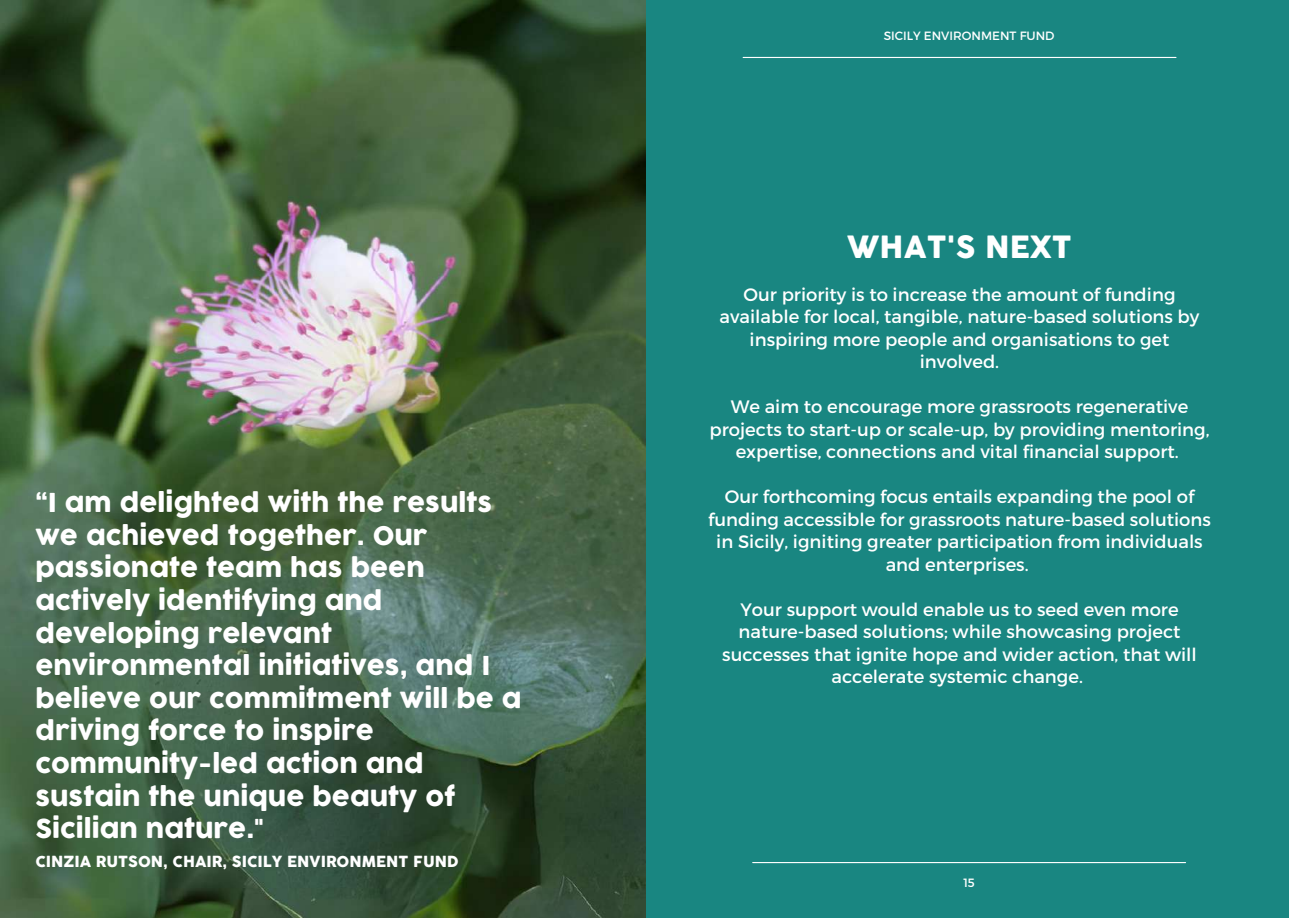
<style>
.page{position:relative;width:1289px;height:918px;background:#fff}
.page>*{position:absolute;margin:0;border:0;box-sizing:border-box;transform-origin:0 0}
.t1{font:30px "COCOGOOSE";color:#fff}
.t2{font:25.5px/32.7px "COCOGOOSE";color:#fff}
.t3{font:18px/22.5px "Montserrat";color:#fff;text-align:center}
.t4{font:15px "COCOGOOSE";color:#fff}
.t5{font:12px "Montserrat";color:#fff}
</style>
<div class="page">
<div style="left:0;top:0;width:1288px;height:918px;background:#198681"></div>
<img style="left:0;top:0;width:645px;height:918px">
<hr style="left:752px;top:862px;width:433px;height:1px;background:#fff">
<hr style="left:743px;top:57px;width:432px;height:1px;background:#fff">
<p class="t2" style="left:35px;top:487px;width:487px">“I am delighted with the results we achieved together. Our passionate team has been actively identifying and developing relevant environmental initiatives, and I believe our commitment will be a driving force to inspire community-led action and sustain the unique beauty of<br>Sicilian nature."</p>
<p class="t4" style="left:35px;top:851px;width:425px">CINZIA RUTSON, CHAIR, SICILY ENVIRONMENT FUND</p>
<p class="t5" style="left:883px;top:28px;width:172px">SICILY ENVIRONMENT FUND</p>
<h1 class="t1" style="left:847px;top:227px;width:226px">WHAT'S NEXT</h1>
<p class="t3" style="left:719px;top:282px;width:481px">Our priority is to increase the amount of funding available for local, tangible, nature-based solutions by inspiring more people and organisations to get involved.</p>
<p class="t3" style="left:709px;top:394px;width:501px">We aim to encourage more grassroots regenerative projects to start-up or scale-up, by providing mentoring, expertise, connections and vital financial support.</p>
<p class="t3" style="left:708px;top:484px;width:504px">Our forthcoming focus entails expanding the pool of funding accessible for grassroots nature-based solutions in Sicily, igniting greater participation from individuals and enterprises.</p>
<p class="t3" style="left:722px;top:597px;width:476px">Your support would enable us to seed even more nature-based solutions; while showcasing project successes that ignite hope and wider action, that will accelerate systemic change.</p>
<p class="t5" style="left:963px;top:875px;width:13px">15</p>
</div>
